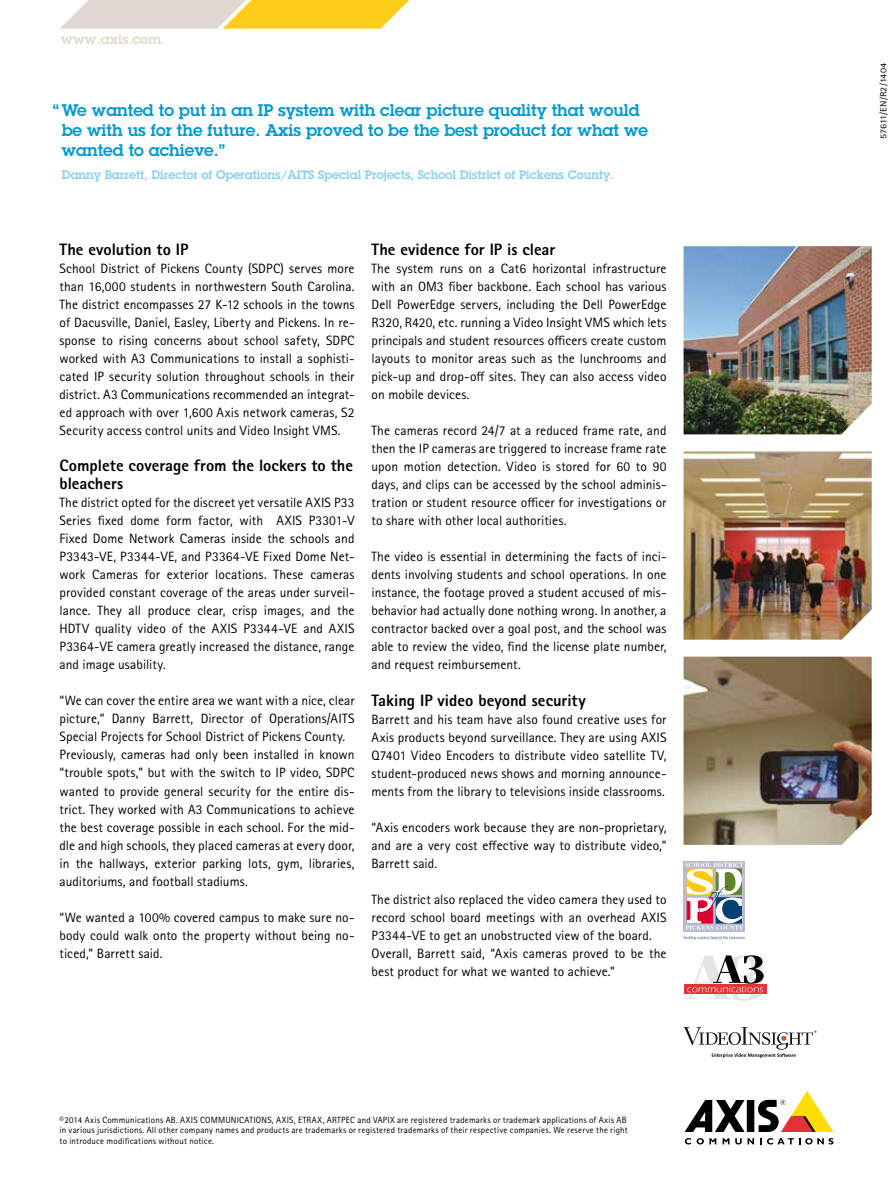
<style>
.page{position:relative;width:893px;height:1191px;background:#fff}
.page>*{position:absolute;margin:0;border:0;box-sizing:border-box;transform-origin:0 0}
.t1{font:600 16.5px/19.8px "Lubalin Graph ECG";color:#0098d4}
.t2{font:800 16.5px/18px "Rotis Sans Serif Pro";color:#000}
.t3{font:13.5px/18px "Rotis Sans Serif Pro";letter-spacing:.005em;color:#000;text-align:justify}
.t4{font:600 13.5px "Lubalin Graph ECG";color:#dfd9d1}
.t5{font:600 12px "Lubalin Graph ECG";color:#87d0f0}
.t6{font:9px/10.8px "Rotis Sans Serif Pro";letter-spacing:.02em;color:#000}
.t7{font:9px "Rotis Sans Serif Pro";letter-spacing:.02em;color:#000;scale:1.12 1}
</style>
<div class="page">
<div style="left:747px;top:1100px;width:7px;height:32px;background:#000"></div>
<svg style="left:685px;top:1100px;width:60px;height:32px"></svg>
<svg style="left:758px;top:1091px;width:75px;height:41px"></svg>
<svg style="left:685px;top:1138px;width:6px;height:6px"></svg>
<svg style="left:697px;top:1138px;width:19px;height:6px"></svg>
<svg style="left:723px;top:1138px;width:6px;height:6px"></svg>
<svg style="left:735px;top:1138px;width:19px;height:6px"></svg>
<svg style="left:760px;top:1138px;width:73px;height:6px"></svg>
<img style="left:684px;top:246px;width:188px;height:188px">
<img style="left:684px;top:451px;width:188px;height:188px">
<div style="left:684px;top:984px;width:82px;height:9px;background:#e53138"></div>
<svg style="left:684px;top:955px;width:80px;height:45px"></svg>
<svg style="left:60px;top:0;width:349px;height:29px;background:#f0d783"></svg>
<img style="left:684px;top:656px;width:188px;height:189px">
<svg style="left:684px;top:1027px;width:132px;height:30px"></svg>
<div style="left:684px;top:860px;width:61px;height:71px;background:#babbcf"></div>
<svg style="left:684px;top:936px;width:61px;height:4px"></svg>
<svg style="left:686px;top:862px;width:57px;height:67px"></svg>
<p class="t4" style="left:61px;top:30px;width:102px">www.axis.com</p>
<p class="t1" style="left:62px;top:101px;width:588px;text-indent:-9px">“ We wanted to put in an IP system with clear picture quality that would be with us for the future. Axis proved to be the best product for what we wanted to achieve.”</p>
<p class="t5" style="left:62px;top:166px;width:554px">Danny Barrett, Director of Operations/AITS Special Projects, School District of Pickens County.</p>
<p class="t2" style="left:60px;top:241px;width:130px">The evolution to IP</p>
<p class="t3" style="left:60px;top:260px;width:296px">School District of Pickens County (SDPC) serves more than 16,000 students in northwestern South Carolina.<br>The district encompasses 27 K-12 schools in the towns of Dacusville, Daniel, Easley, Liberty and Pickens. In re&shy;sponse to rising concerns about school safety, SDPC worked with A3 Communications to install a sophisti&shy;cated IP security solution throughout schools in their district. A3 Communications recommended an integrat&shy;ed approach with over 1,600 Axis network cameras, S2<br>Security access control units and Video Insight VMS.</p>
<p class="t2" style="left:60px;top:457px;width:295px">Complete coverage from the lockers to the bleachers</p>
<p class="t3" style="left:60px;top:494px;width:297px">The district opted for the discreet yet versatile AXIS P33<br>Series fixed dome form factor, with AXIS P3301-V Fixed Dome Network Cameras inside the schools and P3343-VE, P3344-VE, and P3364-VE Fixed Dome Net&shy;work Cameras for exterior locations. These cameras provided constant coverage of the areas under surveil&shy;lance. They all produce clear, crisp images, and the HDTV quality video of the AXIS P3344-VE and AXIS P3364-VE camera greatly increased the distance, range and image usability.</p>
<p class="t3" style="left:60px;top:692px;width:297px;text-align:left">“We can cover the entire area we want with a nice, clear picture,” Danny Barrett, Director of Operations/AITS Special Projects for School District of Pickens County.<br>Previously, cameras had only been installed in known “trouble spots,” but with the switch to IP video, SDPC wanted to provide general security for the entire dis&shy;trict. They worked with A3 Communications to achieve the best coverage possible in each school. For the mid&shy;dle and high schools, they placed cameras at every door, in the hallways, exterior parking lots, gym, libraries, auditoriums, and football stadiums.</p>
<p class="t3" style="left:60px;top:908px;width:296px">“We wanted a 100% covered campus to make sure no&shy;body could walk onto the property without being no&shy;ticed,” Barrett said.</p>
<p class="t2" style="left:372px;top:241px;width:185px">The evidence for IP is clear</p>
<p class="t3" style="left:372px;top:260px;width:297px">The system runs on a Cat6 horizontal infrastructure with an OM3 fiber backbone. Each school has various Dell PowerEdge servers, including the Dell PowerEdge R320, R420, etc. running a Video Insight VMS which lets principals and student resources officers create custom layouts to monitor areas such as the lunchrooms and pick-up and drop-off sites. They can also access video on mobile devices.</p>
<p class="t3" style="left:372px;top:422px;width:297px">The cameras record 24/7 at a reduced frame rate, and then the IP cameras are triggered to increase frame rate upon motion detection. Video is stored for 60 to 90 days, and clips can be accessed by the school adminis&shy;tration or student resource officer for investigations or to share with other local authorities.</p>
<p class="t3" style="left:372px;top:548px;width:297px">The video is essential in determining the facts of inci&shy;dents involving students and school operations. In one instance, the footage proved a student accused of mis&shy;behavior had actually done nothing wrong. In another, a contractor backed over a goal post, and the school was able to review the video, find the license plate number, and request reimbursement.</p>
<p class="t2" style="left:372px;top:691px;width:216px">Taking IP video beyond security</p>
<p class="t3" style="left:372px;top:710px;width:296px">Barrett and his team have also found creative uses for Axis products beyond surveillance. They are using AXIS Q7401 Video Encoders to distribute video satellite TV, student-produced news shows and morning announce&shy;ments from the library to televisions inside classrooms.</p>
<p class="t3" style="left:372px;top:818px;width:297px">“Axis encoders work because they are non-proprietary, and are a very cost effective way to distribute video,” Barrett said.</p>
<p class="t3" style="left:372px;top:890px;width:297px;text-align:left">The district also replaced the video camera they used to record school board meetings with an overhead AXIS P3344-VE to get an unobstructed view of the board.<br>Overall, Barrett said, “Axis cameras proved to be the best product for what we wanted to achieve.”</p>
<p class="t6" style="left:60px;top:1114px;width:570px">©2014 Axis Communications AB. AXIS COMMUNICATIONS, AXIS, ETRAX, ARTPEC and VAPIX are registered trademarks or trademark applications of Axis AB in various jurisdictions. All other company names and products are trademarks or registered trademarks of their respective companies. We reserve the right to introduce modifications without notice.</p>
<p class="t7" style="left:878px;top:139px;width:70px;rotate:-90deg">57611/EN/R2/1404</p>
</div>
